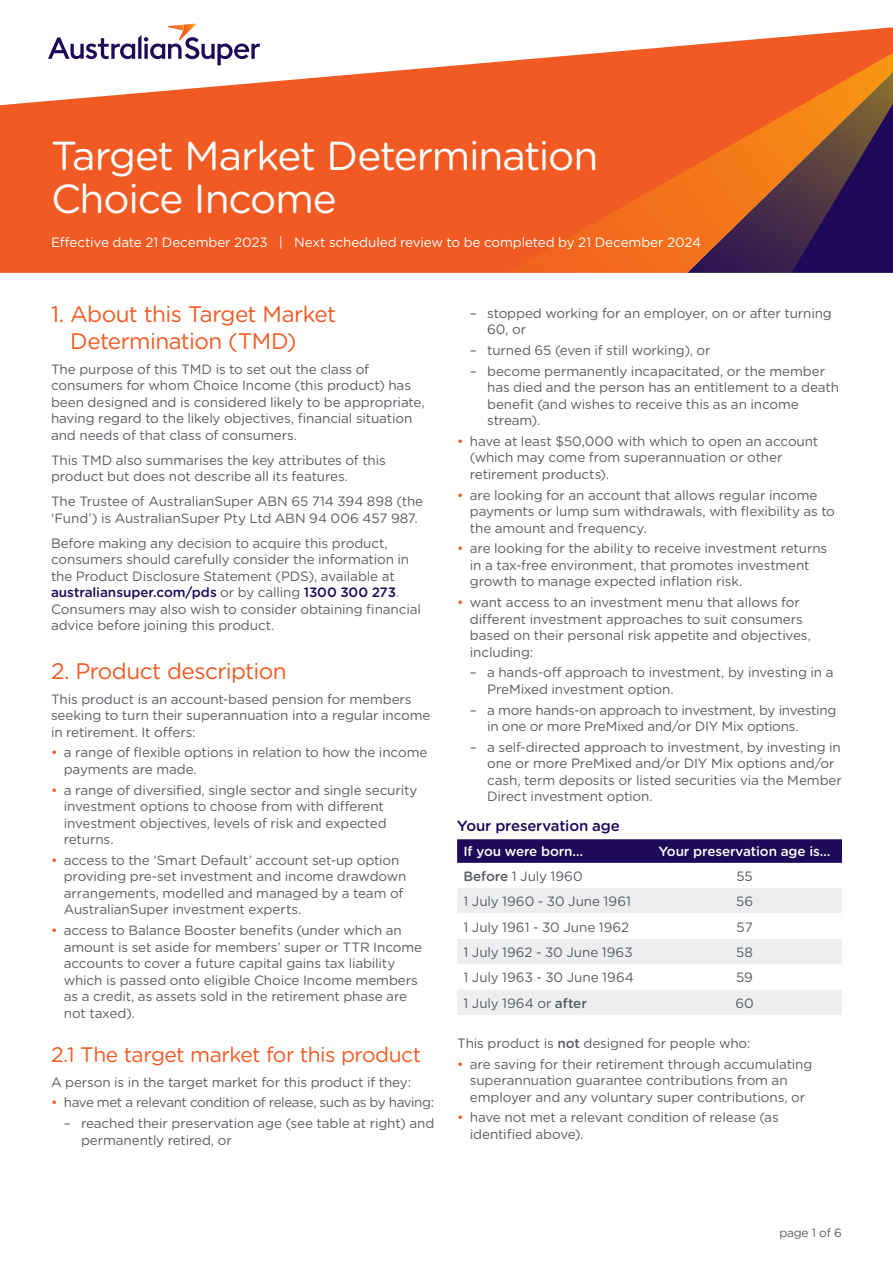
<style>
.page{position:relative;width:893px;height:1263px;background:#fff}
.page>*{position:absolute;margin:0;border:0;box-sizing:border-box;transform-origin:0 0}
.t1{font:40.5px/43.5px "Gotham Rounded";letter-spacing:-.03em;color:#fff}
.t2{font:22.5px/27px "Gotham Rounded";letter-spacing:-.025em;color:#f15a22}
.t3{font:21px "Gotham Rounded";letter-spacing:-.025em;color:#f15a22}
.t4{font:500 15px "Gotham Rounded";letter-spacing:-.01em;color:#1e0858}
.t5{font:13.5px/16.5px "Gotham Rounded";letter-spacing:-.01em;color:#585d62}
.t6{font:13.5px "Gotham Rounded";letter-spacing:-.01em;color:#fff}
.t7{font:13.5px "Gotham Rounded";letter-spacing:-.03em;color:#585d62}
.t8{font:500 13.5px "Gotham Rounded";letter-spacing:-.01em;color:#fff}
.t9{font:12px "Gotham Rounded";letter-spacing:-.02em;color:#585d62}
.s1{font-weight:500;color:#1e0858}
.s2{color:#f15a22}
.s3{font-weight:500}
</style>
<div class="page">
<div style="left:0;top:106px;width:506px;height:167px;background:#f15a22"></div>
<svg style="left:506px;top:106px;width:387px;height:167px;background:#b8502d"></svg>
<svg style="left:0;top:23px;width:893px;height:83px"></svg>
<svg style="left:48px;top:24px;width:212px;height:41px"></svg>
<svg style="left:457px;top:839px;width:385px;height:24px;background:#220c5b"></svg>
<div style="left:457px;top:888px;width:385px;height:127px;background:#edeef0"></div>
<svg style="left:457px;top:913px;width:385px;height:76px"></svg>
<h1 class="t1" style="left:51px;top:132px;width:549px">Target Market Determination<br>Choice Income</h1>
<p class="t6" style="left:51px;top:233px;width:651px">Effective date 21 December 2023 | Next scheduled review to be completed by 21 December 2024</p>
<h2 class="t2" style="left:70px;top:299px;width:267px;text-indent:-19px">1. About this Target Market<br>Determination (TMD)</h2>
<p class="t5" style="left:51px;top:360px;width:375px">The purpose of this TMD is to set out the class of consumers for whom Choice Income (this product) has been designed and is considered likely to be appropriate, having regard to the likely objectives, financial situation and needs of that class of consumers.</p>
<p class="t5" style="left:51px;top:451px;width:336px">This TMD also summarises the key attributes of this product but does not describe all its features.</p>
<p class="t5" style="left:51px;top:493px;width:374px">The Trustee of AustralianSuper ABN 65 714 394 898 (the ‘Fund’) is AustralianSuper Pty Ltd ABN 94 006 457 987.</p>
<p class="t5" style="left:51px;top:534px;width:371px">Before making any decision to acquire this product, consumers should carefully consider the information in the Product Disclosure Statement (PDS), available at <span class="s1">australiansuper.com/pds</span> or by calling <span class="s1">1300 300 273</span>.<br>Consumers may also wish to consider obtaining financial advice before joining this product.</p>
<h2 class="t2" style="left:51px;top:656px;width:237px">2. Product description</h2>
<p class="t5" style="left:51px;top:690px;width:381px">This product is an account-based pension for members seeking to turn their superannuation into a regular income in retirement. It offers:</p>
<p class="t5" style="left:64px;top:744px;width:365px;text-indent:-13px"><span class="s2">•</span> a range of flexible options in relation to how the income payments are made.</p>
<p class="t5" style="left:64px;top:781px;width:355px;text-indent:-13px"><span class="s2">•</span> a range of diversified, single sector and single security investment options to choose from with different investment objectives, levels of risk and expected returns.</p>
<p class="t5" style="left:64px;top:851px;width:344px;text-indent:-13px"><span class="s2">•</span> access to the ‘Smart Default’ account set-up option providing pre-set investment and income drawdown arrangements, modelled and managed by a team of AustralianSuper investment experts.</p>
<p class="t5" style="left:64px;top:921px;width:360px;text-indent:-13px"><span class="s2">•</span> access to Balance Booster benefits (under which an amount is set aside for members’ super or TTR Income accounts to cover a future capital gains tax liability which is passed onto eligible Choice Income members as a credit, as assets sold in the retirement phase are not taxed).</p>
<h3 class="t3" style="left:51px;top:1040px;width:372px">2.1 The target market for this product</h3>
<p class="t5" style="left:51px;top:1073px;width:362px">A person is in the target market for this product if they:</p>
<p class="t7" style="left:51px;top:1093px;width:385px"><span class="s2">•</span> have met a relevant condition of release, such as by having:</p>
<p class="t5" style="left:81px;top:1114px;width:355px;text-indent:-17px">– reached their preservation age (see table at right) and permanently retired, or</p>
<p class="t5" style="left:487px;top:304px;width:346px;text-indent:-17px">– stopped working for an employer, on or after turning<br>60, or</p>
<p class="t5" style="left:470px;top:341px;width:242px">– turned 65 (even if still working), or</p>
<p class="t5" style="left:487px;top:362px;width:353px;text-indent:-17px">– become permanently incapacitated, or the member has died and the person has an entitlement to a death benefit (and wishes to receive this as an income stream).</p>
<p class="t5" style="left:470px;top:432px;width:350px;text-indent:-13px"><span class="s2">•</span> have at least $50,000 with which to open an account (which may come from superannuation or other retirement products).</p>
<p class="t5" style="left:470px;top:486px;width:367px;text-indent:-13px"><span class="s2">•</span> are looking for an account that allows regular income payments or lump sum withdrawals, with flexibility as to the amount and frequency.</p>
<p class="t5" style="left:470px;top:540px;width:359px;text-indent:-13px"><span class="s2">•</span> are looking for the ability to receive investment returns in a tax-free environment, that promotes investment growth to manage expected inflation risk.</p>
<p class="t5" style="left:470px;top:593px;width:343px;text-indent:-13px"><span class="s2">•</span> want access to an investment menu that allows for different investment approaches to suit consumers based on their personal risk appetite and objectives, including:</p>
<p class="t5" style="left:487px;top:664px;width:348px;text-indent:-17px">– a hands-off approach to investment, by investing in a<br>PreMixed investment option.</p>
<p class="t5" style="left:487px;top:701px;width:351px;text-indent:-17px">– a more hands-on approach to investment, by investing in one or more PreMixed and/or DIY Mix options.</p>
<p class="t5" style="left:487px;top:738px;width:356px;text-indent:-17px">– a self-directed approach to investment, by investing in one or more PreMixed and/or DIY Mix options and/or cash, term deposits or listed securities via the Member Direct investment option.</p>
<p class="t4" style="left:457px;top:815px;width:164px">Your preservation age</p>
<p class="t8" style="left:463px;top:842px;width:121px">If you were born…</p>
<p class="t8" style="left:659px;top:842px;width:173px">Your preservation age is…</p>
<p class="t5" style="left:463px;top:867px;width:121px"><span class="s3">Before</span> 1 July 1960</p>
<p class="t5" style="left:736px;top:867px;width:18px">55</p>
<p class="t5" style="left:463px;top:892px;width:169px">1 July 1960 - 30 June 1961</p>
<p class="t5" style="left:736px;top:892px;width:19px">56</p>
<p class="t5" style="left:463px;top:918px;width:167px">1 July 1961 - 30 June 1962</p>
<p class="t5" style="left:737px;top:918px;width:18px">57</p>
<p class="t5" style="left:463px;top:943px;width:171px">1 July 1962 - 30 June 1963</p>
<p class="t5" style="left:736px;top:943px;width:18px">58</p>
<p class="t5" style="left:463px;top:968px;width:172px">1 July 1963 - 30 June 1964</p>
<p class="t5" style="left:736px;top:968px;width:18px">59</p>
<p class="t5" style="left:463px;top:994px;width:125px">1 July 1964 or <span class="s3">after</span></p>
<p class="t5" style="left:735px;top:994px;width:20px">60</p>
<p class="t5" style="left:457px;top:1034px;width:295px">This product is <span class="s3">not</span> designed for people who:</p>
<p class="t5" style="left:470px;top:1055px;width:344px;text-indent:-13px"><span class="s2">•</span> are saving for their retirement through accumulating superannuation guarantee contributions from an employer and any voluntary super contributions, or</p>
<p class="t5" style="left:470px;top:1109px;width:310px;text-indent:-13px"><span class="s2">•</span> have not met a relevant condition of release (as identified above).</p>
<p class="t9" style="left:779px;top:1224px;width:64px">page 1 of 6</p>
</div>
